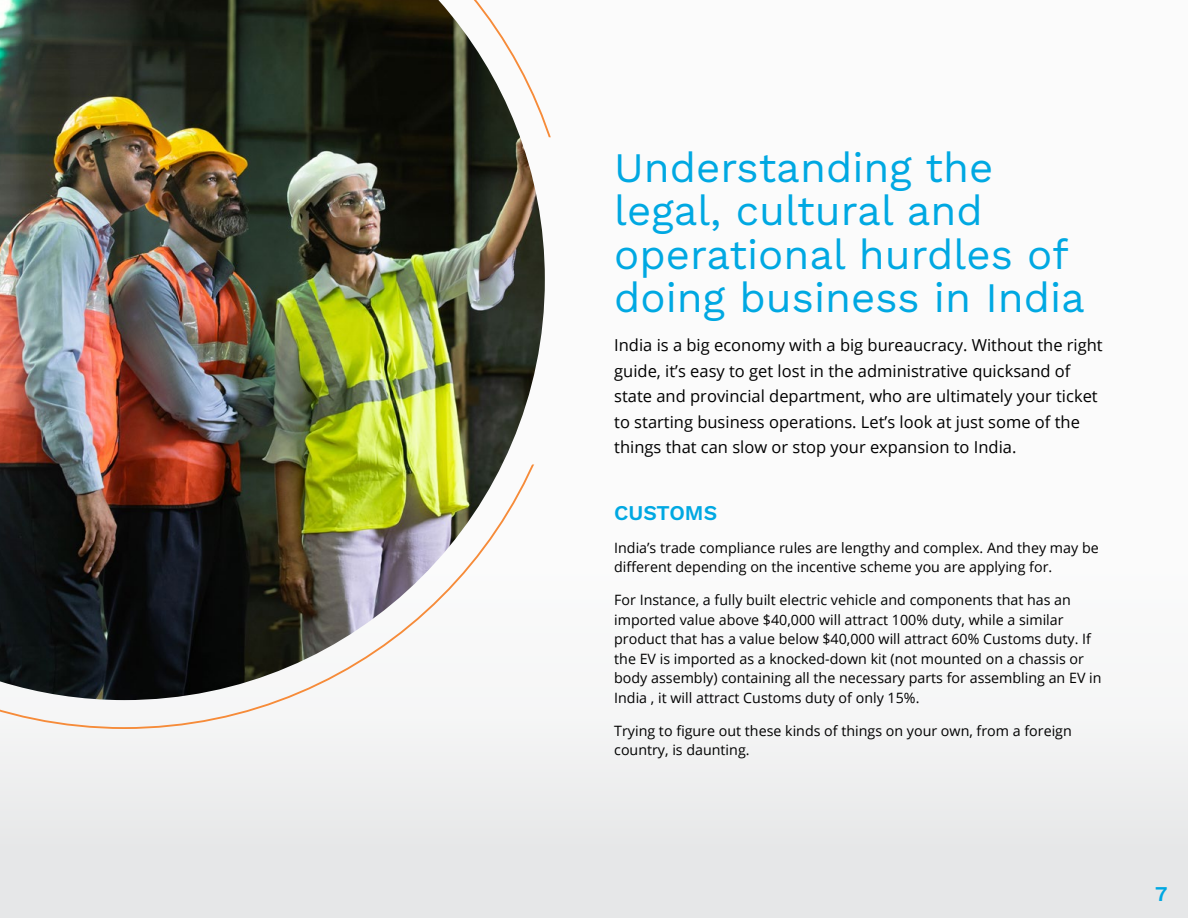
<style>
.page{position:relative;width:1188px;height:918px;background:#fff}
.page>*{position:absolute;margin:0;border:0;box-sizing:border-box;transform-origin:0 0}
.t1{font:42px/43.5px "Work Sans";color:#00a8e2}
.t2{font:600 21px "Work Sans";color:#00a8e2}
.t3{font:16.5px/25.5px "Open Sans";color:#000}
.t4{font:14.25px/19.5px "Open Sans";color:#000}
</style>
<div class="page">
<div style="left:0;top:0;width:1188px;height:918px;background:linear-gradient(to bottom,#fff,#eeefef)"></div>
<div style="left:0;top:0;width:574px;height:729px;background:#f6f6f7"></div>
<svg style="left:545px;top:137px;width:58px;height:328px"></svg>
<img style="left:0;top:0;width:545px;height:700px">
<h1 class="t1" style="left:614px;top:144px;width:472px">Understanding the legal, cultural and operational hurdles of doing business in India</h1>
<p class="t3" style="left:614px;top:332px;width:490px">India is a big economy with a big bureaucracy. Without the right guide, it’s easy to get lost in the administrative quicksand of state and provincial department, who are ultimately your ticket to starting business operations. Let’s look at just some of the things that can slow or stop your expansion to India.</p>
<h2 class="t2" style="left:614px;top:496px;width:104px">CUSTOMS</h2>
<p class="t4" style="left:614px;top:537px;width:486px">India’s trade compliance rules are lengthy and complex. And they may be different depending on the incentive scheme you are applying for.</p>
<p class="t4" style="left:614px;top:590px;width:489px">For Instance, a fully built electric vehicle and components that has an imported value above $40,000 will attract 100% duty, while a similar product that has a value below $40,000 will attract 60% Customs duty. If the EV is imported as a knocked-down kit (not mounted on a chassis or body assembly) containing all the necessary parts for assembling an EV in India , it will attract Customs duty of only 15%.</p>
<p class="t4" style="left:614px;top:720px;width:459px">Trying to figure out these kinds of things on your own, from a foreign country, is daunting.</p>
<h2 class="t2" style="left:1155px;top:878px;width:14px">7</h2>
</div>
